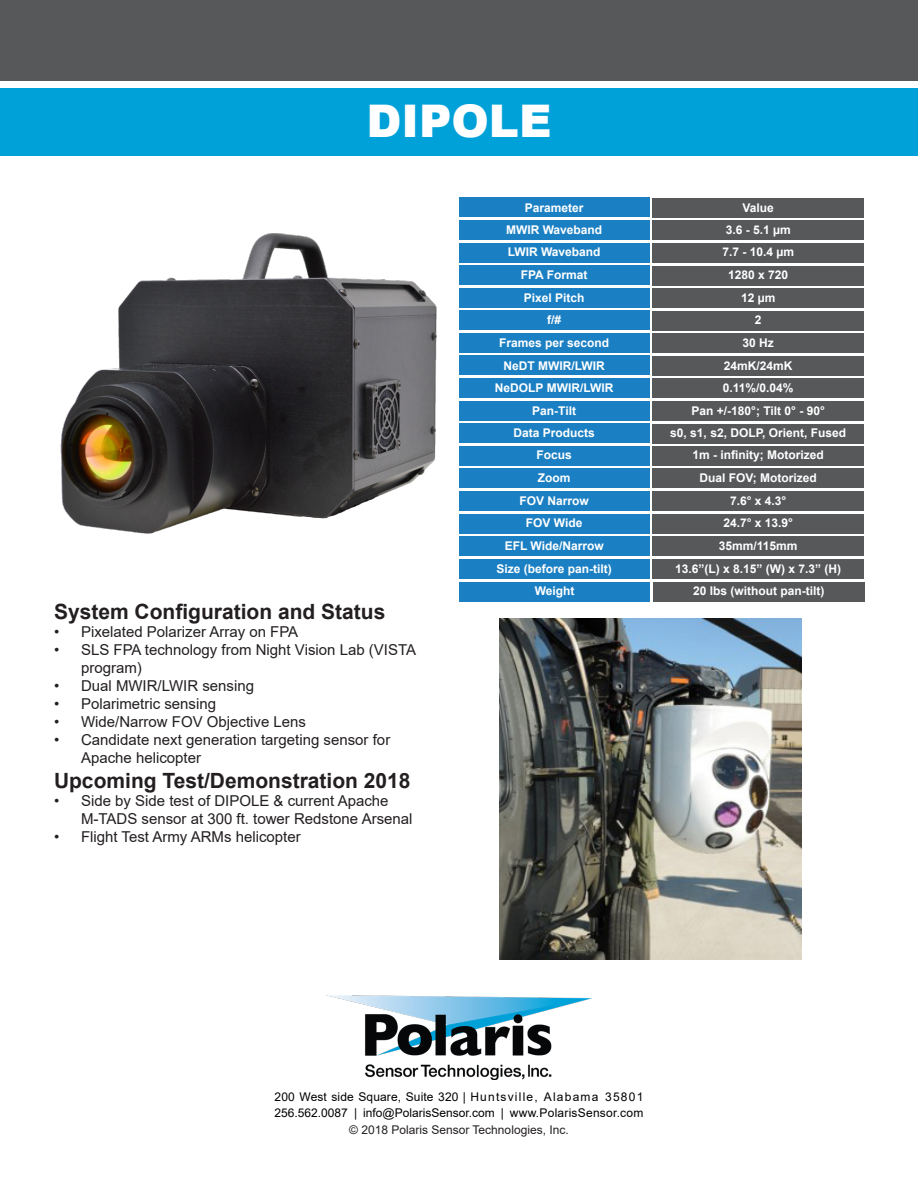
<style>
.page{position:relative;width:918px;height:1188px;background:#fff}
.page>*{position:absolute;margin:0;border:0;box-sizing:border-box;transform-origin:0 0}
.t1{font:900 45px "Arial";color:#fff}
.t2{font:700 21px "Arial";color:#231f20}
.t3{font:15px/18px "Arial";color:#231f20}
.t4{font:700 12px "Arial";color:#fff}
.t5{font:12px "Arial";letter-spacing:.01em;color:#000}
.t6{font:12px "Arial";letter-spacing:.055em;color:#000}
.t7{font:12px "Arial";color:#231f20}
</style>
<div class="page">
<div style="left:0;top:88px;width:918px;height:67px;background:#00a1d9"></div>
<img style="left:326px;top:995px;width:266px;height:85px">
<div style="left:0;top:0;width:918px;height:81px;background:#57585a"></div>
<div style="left:652px;top:198px;width:212px;height:20px;background:#57585a"></div>
<div style="left:459px;top:197px;width:191px;height:20px;background:#1b80c3"></div>
<div style="left:652px;top:220px;width:212px;height:20px;background:#57585a"></div>
<div style="left:459px;top:220px;width:191px;height:20px;background:#1b80c3"></div>
<div style="left:652px;top:243px;width:212px;height:20px;background:#57585a"></div>
<div style="left:459px;top:243px;width:191px;height:20px;background:#1b80c3"></div>
<div style="left:652px;top:266px;width:212px;height:20px;background:#57585a"></div>
<div style="left:652px;top:378px;width:212px;height:20px;background:#57585a"></div>
<div style="left:459px;top:265px;width:191px;height:20px;background:#1b80c3"></div>
<div style="left:459px;top:378px;width:191px;height:20px;background:#1b80c3"></div>
<div style="left:652px;top:288px;width:212px;height:20px;background:#57585a"></div>
<div style="left:652px;top:401px;width:212px;height:20px;background:#57585a"></div>
<div style="left:652px;top:491px;width:212px;height:20px;background:#57585a"></div>
<div style="left:459px;top:288px;width:191px;height:20px;background:#1b80c3"></div>
<div style="left:459px;top:401px;width:191px;height:20px;background:#1b80c3"></div>
<div style="left:459px;top:491px;width:191px;height:20px;background:#1b80c3"></div>
<div style="left:652px;top:311px;width:212px;height:20px;background:#57585a"></div>
<div style="left:652px;top:424px;width:212px;height:20px;background:#57585a"></div>
<div style="left:652px;top:514px;width:212px;height:20px;background:#57585a"></div>
<div style="left:459px;top:310px;width:191px;height:20px;background:#1b80c3"></div>
<div style="left:459px;top:423px;width:191px;height:20px;background:#1b80c3"></div>
<div style="left:459px;top:514px;width:191px;height:20px;background:#1b80c3"></div>
<div style="left:652px;top:333px;width:212px;height:20px;background:#57585a"></div>
<div style="left:652px;top:446px;width:212px;height:20px;background:#57585a"></div>
<div style="left:652px;top:536px;width:212px;height:20px;background:#57585a"></div>
<div style="left:459px;top:333px;width:191px;height:20px;background:#1b80c3"></div>
<div style="left:459px;top:446px;width:191px;height:20px;background:#1b80c3"></div>
<div style="left:459px;top:536px;width:191px;height:20px;background:#1b80c3"></div>
<div style="left:652px;top:356px;width:212px;height:20px;background:#57585a"></div>
<div style="left:652px;top:468px;width:212px;height:20px;background:#57585a"></div>
<div style="left:652px;top:559px;width:212px;height:20px;background:#57585a"></div>
<div style="left:653px;top:582px;width:211px;height:20px;background:#57585a"></div>
<div style="left:459px;top:356px;width:191px;height:19px;background:#1b80c3"></div>
<div style="left:459px;top:468px;width:191px;height:20px;background:#1b80c3"></div>
<div style="left:459px;top:559px;width:191px;height:20px;background:#1b80c3"></div>
<div style="left:459px;top:582px;width:191px;height:20px;background:#1b80c3"></div>
<img style="left:500px;top:618px;width:301px;height:341px">
<img style="left:60px;top:233px;width:377px;height:301px">
<p class="t1" style="left:366px;top:88px;width:186px">DIPOLE</p>
<p class="t4" style="left:525px;top:199px;width:60px">Parameter</p>
<p class="t4" style="left:743px;top:199px;width:33px">Value</p>
<p class="t2" style="left:54px;top:596px;width:333px">System Configuration and Status</p>
<p class="t3" style="left:54px;top:622px;width:246px">• Pixelated Polarizer Array on FPA</p>
<p class="t3" style="left:81px;top:640px;width:337px;text-indent:-27px">• SLS FPA technology from Night Vision Lab (VISTA program)</p>
<p class="t3" style="left:54px;top:676px;width:202px">• Dual MWIR/LWIR sensing</p>
<p class="t3" style="left:54px;top:694px;width:164px">• Polarimetric sensing</p>
<p class="t3" style="left:54px;top:712px;width:254px">• Wide/Narrow FOV Objective Lens</p>
<p class="t3" style="left:81px;top:730px;width:311px;text-indent:-27px">• Candidate next generation targeting sensor for<br>Apache helicopter</p>
<p class="t2" style="left:54px;top:766px;width:358px">Upcoming Test/Demonstration 2018</p>
<p class="t3" style="left:81px;top:792px;width:333px;text-indent:-27px">• Side by Side test of DIPOLE &amp; current Apache<br>M-TADS sensor at 300 ft. tower Redstone Arsenal</p>
<p class="t3" style="left:54px;top:828px;width:248px">• Flight Test Army ARMs helicopter</p>
<p class="t4" style="left:506px;top:221px;width:98px">MWIR Waveband</p>
<p class="t4" style="left:726px;top:221px;width:66px">3.6 - 5.1 µm</p>
<p class="t4" style="left:508px;top:244px;width:94px">LWIR Waveband</p>
<p class="t4" style="left:722px;top:244px;width:73px">7.7 - 10.4 µm</p>
<p class="t4" style="left:521px;top:266px;width:68px">FPA Format</p>
<p class="t4" style="left:728px;top:266px;width:62px">1280 x 720</p>
<p class="t4" style="left:524px;top:289px;width:62px">Pixel Pitch</p>
<p class="t4" style="left:741px;top:289px;width:36px">12 µm</p>
<p class="t4" style="left:547px;top:312px;width:16px">f/#</p>
<p class="t4" style="left:755px;top:312px;width:8px">2</p>
<p class="t4" style="left:499px;top:334px;width:112px">Frames per second</p>
<p class="t4" style="left:743px;top:334px;width:33px">30 Hz</p>
<p class="t4" style="left:504px;top:357px;width:103px">NeDT MWIR/LWIR</p>
<p class="t4" style="left:724px;top:357px;width:70px">24mK/24mK</p>
<p class="t4" style="left:495px;top:380px;width:120px">NeDOLP MWIR/LWIR</p>
<p class="t4" style="left:723px;top:380px;width:72px">0.11%/0.04%</p>
<p class="t4" style="left:532px;top:402px;width:45px">Pan-Tilt</p>
<p class="t4" style="left:692px;top:402px;width:135px">Pan +/-180°; Tilt 0° - 90°</p>
<p class="t4" style="left:514px;top:424px;width:83px">Data Products</p>
<p class="t4" style="left:670px;top:424px;width:177px">s0, s1, s2, DOLP, Orient, Fused</p>
<p class="t4" style="left:537px;top:447px;width:37px">Focus</p>
<p class="t4" style="left:693px;top:447px;width:133px">1m - infinity; Motorized</p>
<p class="t4" style="left:538px;top:470px;width:34px">Zoom</p>
<p class="t4" style="left:700px;top:470px;width:119px">Dual FOV; Motorized</p>
<p class="t4" style="left:520px;top:492px;width:71px">FOV Narrow</p>
<p class="t4" style="left:730px;top:492px;width:58px">7.6° x 4.3°</p>
<p class="t4" style="left:526px;top:515px;width:58px">FOV Wide</p>
<p class="t4" style="left:723px;top:515px;width:71px">24.7° x 13.9°</p>
<p class="t4" style="left:505px;top:537px;width:101px">EFL Wide/Narrow</p>
<p class="t4" style="left:719px;top:537px;width:80px">35mm/115mm</p>
<p class="t4" style="left:497px;top:560px;width:117px">Size (before pan-tilt)</p>
<p class="t4" style="left:535px;top:583px;width:41px">Weight</p>
<p class="t4" style="left:675px;top:560px;width:168px">13.6”(L) x 8.15” (W) x 7.3” (H)</p>
<p class="t4" style="left:693px;top:583px;width:133px">20 lbs (without pan-tilt)</p>
<p class="t6" style="left:275px;top:1088px;width:370px">200 West side Square, Suite 320 | Huntsville, Alabama 35801</p>
<p class="t5" style="left:275px;top:1105px;width:370px">256.562.0087 | info@PolarisSensor.com | www.PolarisSensor.com</p>
<p class="t7" style="left:349px;top:1121px;width:221px">© 2018 Polaris Sensor Technologies, Inc.</p>
</div>
